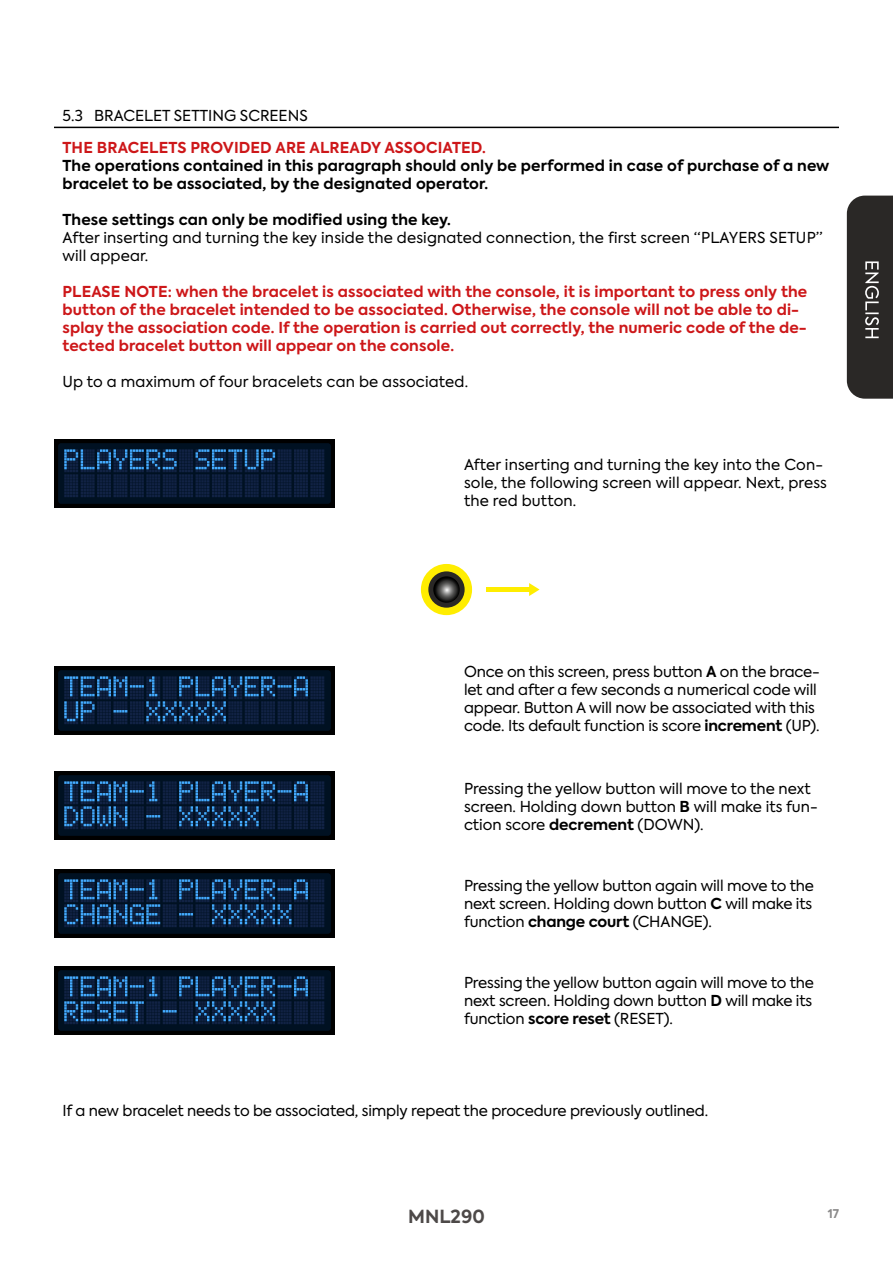
<style>
.page{position:relative;width:893px;height:1263px;background:#fff}
.page>*{position:absolute;margin:0;border:0;box-sizing:border-box;transform-origin:0 0}
.t1{font:700 18px "Axiforma";color:#4d4948}
.t2{font:15px/18px "Axiforma";letter-spacing:-.01em;color:#000}
.t3{font:700 15px/18px "Axiforma";letter-spacing:.01em;color:#cd1719}
.t4{font:15px/18px "Axiforma";letter-spacing:.01em;color:#000}
.t5{font:700 15px/18px "Axiforma";letter-spacing:.01em;color:#000}
.t6{font:700 12px "Axiforma";color:#8a8989}
.s1{font-weight:700}
</style>
<div class="page">
<svg style="left:847px;top:196px;width:46px;height:203px;background:#353331"></svg>
<img style="left:54px;top:439px;width:280px;height:68px">
<img style="left:54px;top:667px;width:280px;height:68px">
<img style="left:54px;top:772px;width:280px;height:68px">
<img style="left:54px;top:869px;width:280px;height:68px">
<img style="left:54px;top:966px;width:280px;height:68px">
<hr style="left:54px;top:127px;width:785px;height:1px;background:#000">
<div style="left:421px;top:564px;width:51px;height:51px;border:11px solid #ffed00;border-radius:50%"></div>
<svg style="left:428px;top:571px;width:37px;height:37px"></svg>
<svg style="left:433px;top:576px;width:27px;height:27px"></svg>
<div style="left:486px;top:587px;width:47px;height:5px;background:#ffed00"></div>
<svg style="left:529px;top:583px;width:11px;height:13px"></svg>
<p class="t2" style="left:63px;top:107px;width:247px">5.3 BRACELET SETTING SCREENS</p>
<p class="t3" style="left:63px;top:139px;width:425px">THE BRACELETS PROVIDED ARE ALREADY ASSOCIATED.</p>
<p class="t5" style="left:63px;top:157px;width:768px">The operations contained in this paragraph should only be performed in case of purchase of a new bracelet to be associated, by the designated operator.</p>
<p class="t5" style="left:63px;top:211px;width:390px">These settings can only be modified using the key.</p>
<p class="t4" style="left:63px;top:229px;width:762px">After inserting and turning the key inside the designated connection, the first screen “PLAYERS SETUP” will appear.</p>
<p class="t3" style="left:63px;top:283px;width:746px">PLEASE NOTE: when the bracelet is associated with the console, it is important to press only the button of the bracelet intended to be associated. Otherwise, the console will not be able to di&shy;splay the association code. If the operation is carried out correctly, the numeric code of the de&shy;tected bracelet button will appear on the console.</p>
<p class="t4" style="left:63px;top:373px;width:407px">Up to a maximum of four bracelets can be associated.</p>
<p class="t4" style="left:464px;top:456px;width:364px">After inserting and turning the key into the Con&shy;sole, the following screen will appear. Next, press the red button.</p>
<p class="t2" style="left:464px;top:663px;width:357px">Once on this screen, press button <span class="s1">A</span> on the brace&shy;let and after a few seconds a numerical code will appear. Button A will now be associated with this code. Its default function is score <span class="s1">increment</span> (UP).</p>
<p class="t2" style="left:464px;top:779px;width:355px">Pressing the yellow button will move to the next screen. Holding down button <span class="s1">B</span> will make its fun&shy;ction score <span class="s1">decrement</span> (DOWN).</p>
<p class="t2" style="left:464px;top:877px;width:352px">Pressing the yellow button again will move to the next screen. Holding down button <span class="s1">C</span> will make its function <span class="s1">change court</span> (CHANGE).</p>
<p class="t2" style="left:464px;top:974px;width:352px;text-align:justify">Pressing the yellow button again will move to the next screen. Holding down button <span class="s1">D</span> will make its function <span class="s1">score reset</span> (RESET).</p>
<p class="t2" style="left:63px;top:1102px;width:647px">If a new bracelet needs to be associated, simply repeat the procedure previously outlined.</p>
<p class="t1" style="left:408px;top:1204px;width:78px">MNL290</p>
<p class="t6" style="left:828px;top:1206px;width:13px">17</p>
</div>
